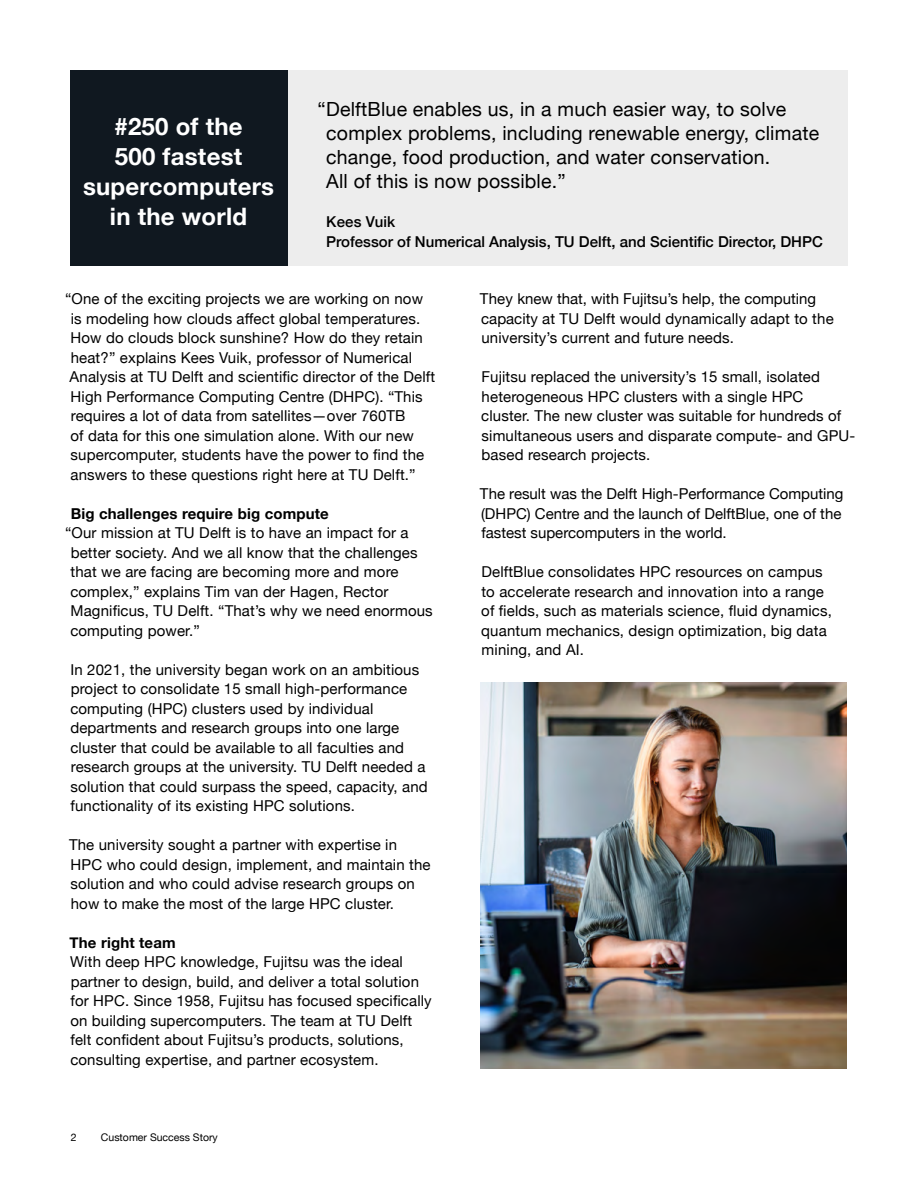
<style>
.page{position:relative;width:918px;height:1188px;background:#fff}
.page>*{position:absolute;margin:0;border:0;box-sizing:border-box;transform-origin:0 0}
.Factoid{font:700 24px/30px "Helvetica Neue";letter-spacing:.01em;color:#fff;text-align:center}
.Quote_Box_Text{font:19.5px/24px "Helvetica Neue";letter-spacing:.01em;color:#000}
.Body_Text{font:15px/19.5px "Helvetica Neue";letter-spacing:.01em;color:#000}
.Quote_Box_Name{font:500 15px/19.5px "Helvetica Neue";color:#000}
.Body_Headline{font:700 15px "Helvetica Neue";letter-spacing:.01em;color:#000}
.t1{font:10.5px "Helvetica Neue";color:#000}
</style>
<div class="page">
<div style="left:287px;top:70px;width:561px;height:196px;background:#ededed"></div>
<div style="left:70px;top:70px;width:217px;height:196px;background:#101820"></div>
<img style="left:481px;top:683px;width:365px;height:385px">
<p class="Factoid" style="left:83px;top:112px;width:193px">#250 of the<br>500 fastest supercomputers in the world</p>
<p class="Quote_Box_Text" style="left:326px;top:98px;width:494px;text-indent:-9px">“DelftBlue enables us, in a much easier way, to solve complex problems, including renewable energy, climate change, food production, and water conservation.<br>All of this is now possible.”</p>
<p class="Quote_Box_Name" style="left:326px;top:211px;width:498px">Kees Vuik<br>Professor of Numerical Analysis, TU Delft, and Scientific Director, DHPC</p>
<p class="Body_Text" style="left:70px;top:290px;width:367px;text-indent:-5px">“One of the exciting projects we are working on now is modeling how clouds affect global temperatures.<br>How do clouds block sunshine? How do they retain heat?” explains Kees Vuik, professor of Numerical Analysis at TU Delft and scientific director of the Delft High Performance Computing Centre (DHPC). “This requires a lot of data from satellites—over 760TB<br>of data for this one simulation alone. With our new supercomputer, students have the power to find the answers to these questions right here at TU Delft.”</p>
<p class="Body_Headline" style="left:71px;top:502px;width:260px">Big challenges require big compute</p>
<p class="Body_Text" style="left:70px;top:524px;width:364px;text-indent:-5px">“Our mission at TU Delft is to have an impact for a better society. And we all know that the challenges that we are facing are becoming more and more complex,” explains Tim van der Hagen, Rector Magnificus, TU Delft. “That’s why we need enormous computing power.”</p>
<p class="Body_Text" style="left:70px;top:661px;width:359px">In 2021, the university began work on an ambitious project to consolidate 15 small high-performance computing (HPC) clusters used by individual departments and research groups into one large cluster that could be available to all faculties and research groups at the university. TU Delft needed a solution that could surpass the speed, capacity, and functionality of its existing HPC solutions.</p>
<p class="Body_Text" style="left:69px;top:836px;width:363px">The university sought a partner with expertise in HPC who could design, implement, and maintain the solution and who could advise research groups on how to make the most of the large HPC cluster.</p>
<p class="Body_Headline" style="left:70px;top:931px;width:108px">The right team</p>
<p class="Body_Text" style="left:70px;top:953px;width:363px">With deep HPC knowledge, Fujitsu was the ideal partner to design, build, and deliver a total solution for HPC. Since 1958, Fujitsu has focused specifically on building supercomputers. The team at TU Delft felt confident about Fujitsu’s products, solutions, consulting expertise, and partner ecosystem.</p>
<p class="t1" style="left:71px;top:1129px;width:7px">2</p>
<p class="t1" style="left:101px;top:1130px;width:118px">Customer Success Story</p>
<p class="Body_Text" style="left:480px;top:290px;width:355px">They knew that, with Fujitsu’s help, the computing capacity at TU Delft would dynamically adapt to the university’s current and future needs.</p>
<p class="Body_Text" style="left:481px;top:368px;width:376px">Fujitsu replaced the university’s 15 small, isolated heterogeneous HPC clusters with a single HPC cluster. The new cluster was suitable for hundreds of simultaneous users and disparate compute- and GPU&shy;based research projects.</p>
<p class="Body_Text" style="left:480px;top:485px;width:365px">The result was the Delft High-Performance Computing (DHPC) Centre and the launch of DelftBlue, one of the fastest supercomputers in the world.</p>
<p class="Body_Text" style="left:481px;top:563px;width:352px">DelftBlue consolidates HPC resources on campus to accelerate research and innovation into a range of fields, such as materials science, fluid dynamics, quantum mechanics, design optimization, big data mining, and AI.</p>
</div>
